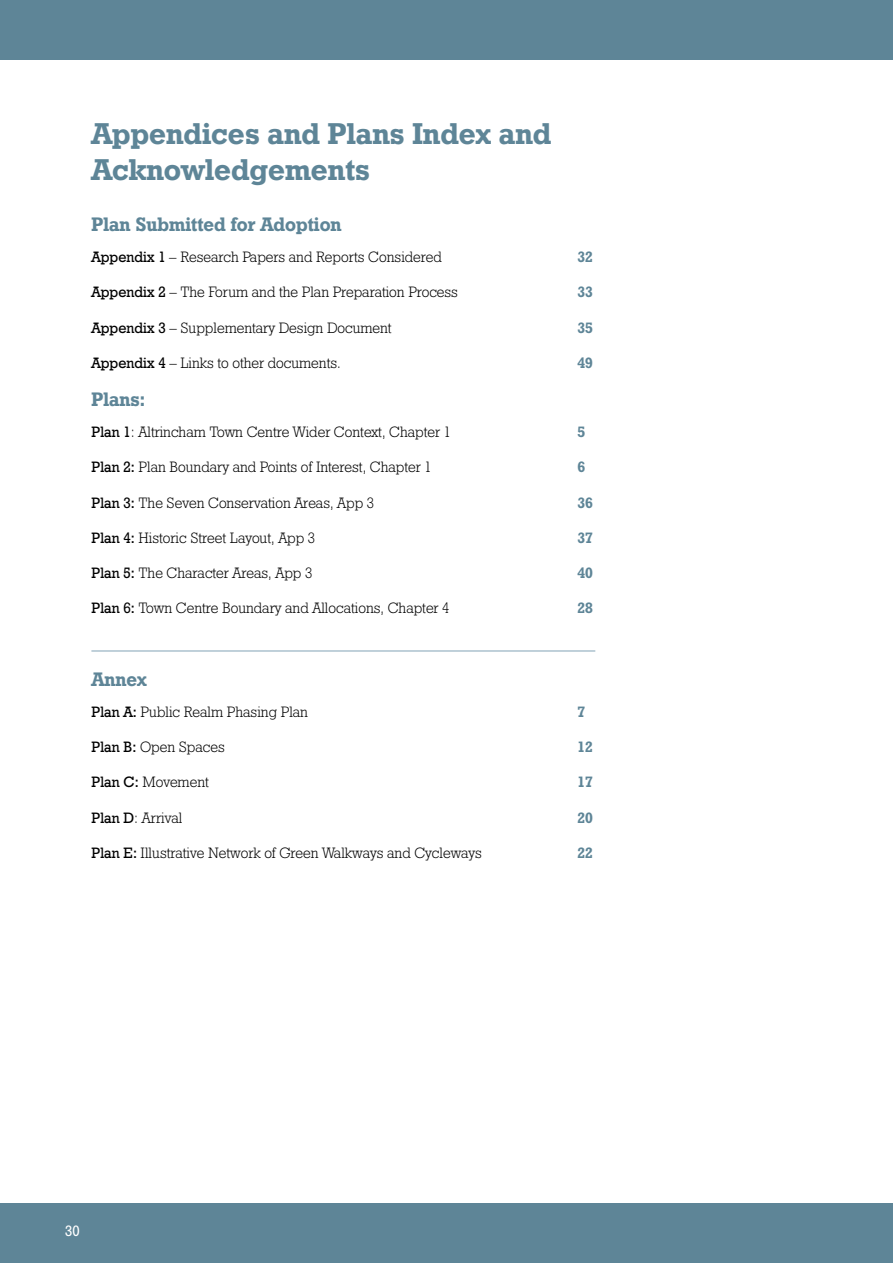
<style>
.page{position:relative;width:893px;height:1263px;background:#fff}
.page>*{position:absolute;margin:0;border:0;box-sizing:border-box;transform-origin:0 0}
.t1{font:30px/36px "Geometric Slab 712 BT Bold A";color:#5e8597}
.t2{font:19.5px "Geometric Slab 712 BT Bold A";color:#5e8597}
.t3{font:15px "Geometric Slab 712 BT Light A";color:#000}
.t4{font:15px "Geometric Slab 712 BT Bold A";color:#5e8597}
.t5{font:15px "Geometric Slab 712 BT Medium A";color:#fff}
.s1{font-family:"Geometric Slab 712 BT Medium A"}
</style>
<div class="page">
<div style="left:0;top:0;width:893px;height:60px;background:#5e8597"></div>
<div style="left:0;top:1203px;width:893px;height:60px;background:#5e8597"></div>
<hr style="left:91px;top:650px;width:504px;height:2px;background:#abc1ce">
<h1 class="t1" style="left:91px;top:115px;width:461px">Appendices and Plans Index and<br>Acknowledgements</h1>
<h2 class="t2" style="left:91px;top:212px;width:252px">Plan Submitted for Adoption</h2>
<p class="t3" style="left:91px;top:248px;width:352px"><span class="s1">Appendix 1</span> – Research Papers and Reports Considered</p>
<p class="t4" style="left:577px;top:248px;width:17px">32</p>
<p class="t3" style="left:91px;top:283px;width:368px"><span class="s1">Appendix 2</span> – The Forum and the Plan Preparation Process</p>
<p class="t4" style="left:577px;top:283px;width:17px">33</p>
<p class="t3" style="left:91px;top:318px;width:302px"><span class="s1">Appendix 3</span> – Supplementary Design Document</p>
<p class="t4" style="left:577px;top:318px;width:17px">35</p>
<p class="t3" style="left:91px;top:353px;width:251px"><span class="s1">Appendix 4</span> – Links to other documents.</p>
<p class="t4" style="left:577px;top:353px;width:17px">49</p>
<h2 class="t2" style="left:91px;top:387px;width:55px">Plans:</h2>
<p class="t3" style="left:91px;top:423px;width:361px"><span class="s1">Plan 1</span>: Altrincham Town Centre Wider Context, Chapter 1</p>
<p class="t4" style="left:577px;top:423px;width:9px">5</p>
<p class="t3" style="left:91px;top:458px;width:342px"><span class="s1">Plan 2:</span> Plan Boundary and Points of Interest, Chapter 1</p>
<p class="t4" style="left:577px;top:458px;width:9px">6</p>
<p class="t3" style="left:91px;top:493px;width:284px"><span class="s1">Plan 3:</span> The Seven Conservation Areas, App 3</p>
<p class="t4" style="left:577px;top:493px;width:17px">36</p>
<p class="t3" style="left:91px;top:528px;width:225px"><span class="s1">Plan 4:</span> Historic Street Layout, App 3</p>
<p class="t4" style="left:577px;top:528px;width:17px">37</p>
<p class="t3" style="left:91px;top:564px;width:222px"><span class="s1">Plan 5:</span> The Character Areas, App 3</p>
<p class="t4" style="left:577px;top:564px;width:17px">40</p>
<p class="t3" style="left:91px;top:599px;width:360px"><span class="s1">Plan 6:</span> Town Centre Boundary and Allocations, Chapter 4</p>
<p class="t4" style="left:577px;top:599px;width:17px">28</p>
<h2 class="t2" style="left:91px;top:667px;width:57px">Annex</h2>
<p class="t3" style="left:91px;top:702px;width:218px"><span class="s1">Plan A:</span> Public Realm Phasing Plan</p>
<p class="t4" style="left:577px;top:702px;width:9px">7</p>
<p class="t3" style="left:91px;top:737px;width:135px"><span class="s1">Plan B:</span> Open Spaces</p>
<p class="t4" style="left:577px;top:737px;width:17px">12</p>
<p class="t3" style="left:91px;top:773px;width:119px"><span class="s1">Plan C:</span> Movement</p>
<p class="t4" style="left:577px;top:773px;width:17px">17</p>
<p class="t3" style="left:91px;top:808px;width:93px"><span class="s1">Plan D</span>: Arrival</p>
<p class="t4" style="left:577px;top:808px;width:17px">20</p>
<p class="t3" style="left:91px;top:843px;width:392px"><span class="s1">Plan E:</span> Illustrative Network of Green Walkways and Cycleways</p>
<p class="t4" style="left:577px;top:843px;width:17px">22</p>
<p class="t5" style="left:65px;top:1222px;width:16px">30</p>
</div>
